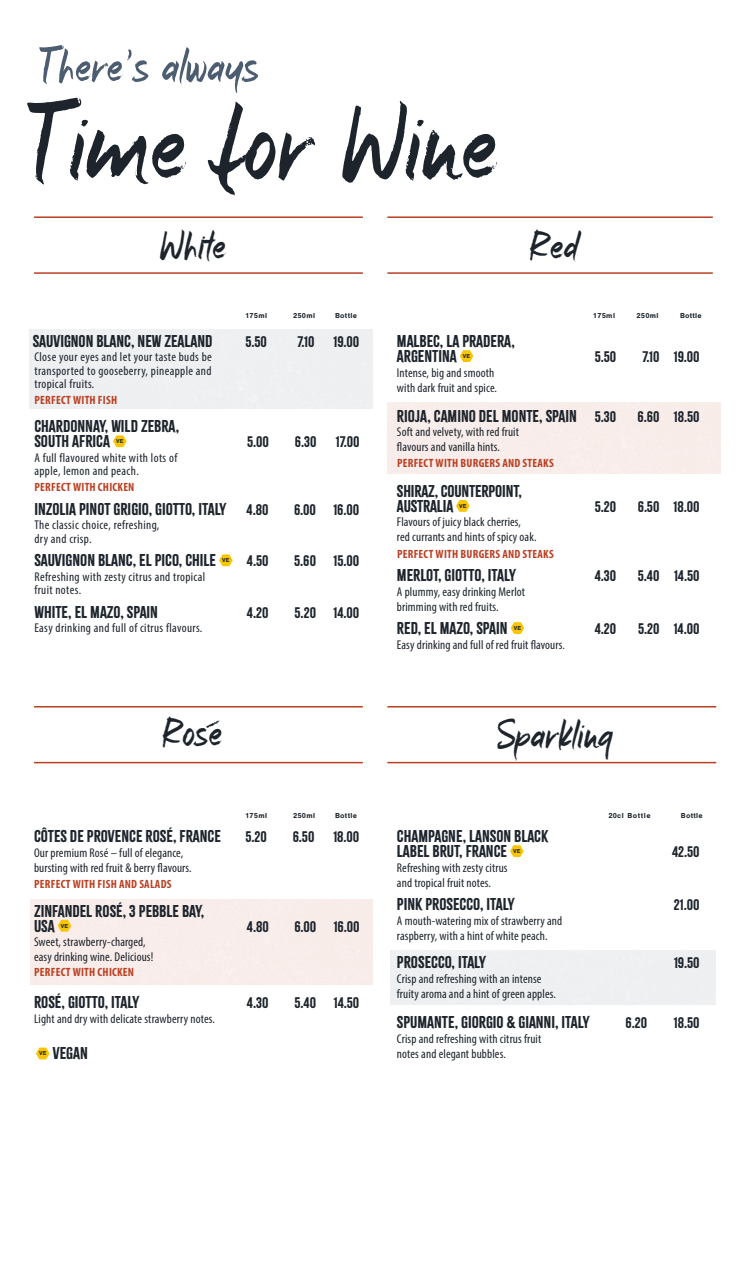
<style>
.page{position:relative;width:745px;height:1263px;background:#fff}
.page>*{position:absolute;margin:0;border:0;box-sizing:border-box;transform-origin:0 0}
.t1{font:115.5px "Marker Mark";letter-spacing:-.01em;color:#1d242c}
.t2{font:52.05px "Marker Mark";letter-spacing:-.01em;color:#4d5d71}
.t3{font:43.5px "Marker Mark";letter-spacing:-.01em;color:#1d242c}
.t4{font:15px/15px "Citrus Gothic Solid";color:#1d242c}
.t5{font:13.5px "Citrus Gothic Solid";color:#1d242c}
.t6{font:condensed 12.75px/15px "Myriad Pro";letter-spacing:.01em;color:#1d242c}
.t7{font:condensed 12.75px/13.5px "Myriad Pro";letter-spacing:.03em;color:#1d242c}
.t8{font:700 condensed 12px "Myriad Pro";letter-spacing:.02em;color:#bb4022}
.t9{font:700 7.5px "Nimbus San";letter-spacing:.03em;color:#1d242c}
.t10{font:700 7.5px "Nimbus San";letter-spacing:.075em;color:#1d242c}
.t11{font:700 6px "Nimbus San";letter-spacing:-.005em;color:#1d242c}
.s1{font-family:"Nimbus San";font-weight:300;font-stretch:normal;font-size:12px}
</style>
<div class="page">
<div style="left:30px;top:899px;width:342px;height:85px;background:#f8edea"></div>
<hr style="left:34px;top:272px;width:328px;height:2px;background:#bb4022">
<hr style="left:34px;top:216px;width:328px;height:2px;background:#bb4022">
<hr style="left:34px;top:762px;width:328px;height:1px;background:#bb4022">
<hr style="left:34px;top:706px;width:328px;height:1px;background:#bb4022">
<hr style="left:387px;top:762px;width:328px;height:1px;background:#bb4022">
<hr style="left:387px;top:706px;width:328px;height:1px;background:#bb4022">
<hr style="left:387px;top:272px;width:325px;height:2px;background:#bb4022">
<hr style="left:387px;top:216px;width:325px;height:2px;background:#bb4022">
<svg style="left:206px;top:720px;width:15px;height:8px"></svg>
<svg style="left:36px;top:1047px;width:14px;height:12px"></svg>
<svg style="left:219px;top:554px;width:13px;height:12px"></svg>
<svg style="left:113px;top:435px;width:14px;height:12px"></svg>
<svg style="left:58px;top:920px;width:13px;height:11px"></svg>
<svg style="left:510px;top:622px;width:14px;height:12px"></svg>
<svg style="left:456px;top:500px;width:13px;height:12px"></svg>
<svg style="left:459px;top:350px;width:14px;height:12px"></svg>
<svg style="left:510px;top:845px;width:13px;height:12px"></svg>
<h2 class="t2" style="left:36px;top:41px;width:225px">There's always</h2>
<h1 class="t1" style="left:20px;top:90px;width:480px">Time for Wine</h1>
<h3 class="t3" style="left:159px;top:226px;width:69px">White</h3>
<h3 class="t3" style="left:528px;top:225px;width:51px">Red</h3>
<p class="t9" style="left:245px;top:311px;width:24px">175ml</p>
<p class="t9" style="left:293px;top:311px;width:24px">250ml</p>
<p class="t9" style="left:335px;top:311px;width:23px">Bottle</p>
<p class="t4" style="left:33px;top:333px;width:181px">SAUVIGNON BLANC, NEW ZEALAND</p>
<p class="t5" style="left:245px;top:333px;width:23px">5.50</p>
<p class="t5" style="left:297px;top:333px;width:18px">7.10</p>
<p class="t5" style="left:333px;top:333px;width:27px">19.00</p>
<p class="t6" style="left:34px;top:350px;width:179px;line-height:13.5px;text-align:justify">Close your eyes and let your taste buds be transported to gooseberry, pineapple and tropical fruits.</p>
<p class="t8" style="left:34px;top:393px;width:84px">PERFECT WITH FISH</p>
<p class="t4" style="left:34px;top:419px;width:146px">CHARDONNAY, WILD ZEBRA,<br>SOUTH AFRICA</p>
<p class="t5" style="left:247px;top:433px;width:23px">5.00</p>
<p class="t5" style="left:294px;top:433px;width:23px">6.30</p>
<p class="t5" style="left:336px;top:433px;width:25px">17.00</p>
<p class="t11" style="left:116px;top:438px;width:9px">VE</p>
<p class="t7" style="left:34px;top:450px;width:144px">A full flavoured white with lots of apple, lemon and peach.</p>
<p class="t8" style="left:34px;top:480px;width:101px">PERFECT WITH CHICKEN</p>
<p class="t4" style="left:34px;top:501px;width:193px">INZOLIA PINOT GRIGIO, GIOTTO, ITALY</p>
<p class="t5" style="left:246px;top:501px;width:23px">4.80</p>
<p class="t5" style="left:294px;top:501px;width:24px">6.00</p>
<p class="t5" style="left:333px;top:501px;width:27px">16.00</p>
<p class="t7" style="left:34px;top:518px;width:126px">The classic choice, refreshing, dry and crisp.</p>
<p class="t4" style="left:34px;top:553px;width:183px">SAUVIGNON BLANC, EL PICO, CHILE</p>
<p class="t11" style="left:222px;top:557px;width:9px">VE</p>
<p class="t5" style="left:247px;top:552px;width:23px">4.50</p>
<p class="t5" style="left:294px;top:552px;width:23px">5.60</p>
<p class="t5" style="left:333px;top:552px;width:27px">15.00</p>
<p class="t7" style="left:34px;top:570px;width:172px">Refreshing with zesty citrus and tropical fruit notes.</p>
<p class="t4" style="left:34px;top:604px;width:125px">WHITE, EL MAZO, SPAIN</p>
<p class="t5" style="left:247px;top:604px;width:23px">4.20</p>
<p class="t5" style="left:294px;top:604px;width:23px">5.20</p>
<p class="t5" style="left:333px;top:604px;width:27px">14.00</p>
<p class="t7" style="left:34px;top:621px;width:169px">Easy drinking and full of citrus flavours.</p>
<p class="t4" style="left:396px;top:334px;width:119px">MALBEC, LA PRADERA,<br>ARGENTINA</p>
<p class="t11" style="left:462px;top:353px;width:9px">VE</p>
<p class="t6" style="left:396px;top:365px;width:102px">Intense, big and smooth with dark fruit and spice.</p>
<p class="t4" style="left:396px;top:408px;width:181px">RIOJA, CAMINO DEL MONTE, SPAIN</p>
<p class="t6" style="left:396px;top:424px;width:123px">Soft and velvety, with red fruit flavours and vanilla hints.</p>
<p class="t8" style="left:397px;top:456px;width:158px">PERFECT WITH BURGERS AND STEAKS</p>
<p class="t4" style="left:396px;top:484px;width:126px">SHIRAZ, COUNTERPOINT,<br>AUSTRALIA</p>
<p class="t11" style="left:459px;top:503px;width:9px">VE</p>
<p class="t6" style="left:396px;top:515px;width:141px">Flavours of juicy black cherries, red currants and hints of spicy oak.</p>
<p class="t8" style="left:397px;top:546px;width:158px">PERFECT WITH BURGERS AND STEAKS</p>
<p class="t4" style="left:396px;top:568px;width:120px">MERLOT, GIOTTO, ITALY</p>
<p class="t4" style="left:396px;top:621px;width:112px">RED, EL MAZO, SPAIN</p>
<p class="t11" style="left:513px;top:625px;width:9px">VE</p>
<p class="t6" style="left:396px;top:584px;width:130px">A plummy, easy drinking Merlot brimming with red fruits.</p>
<p class="t6" style="left:396px;top:637px;width:170px">Easy drinking and full of red fruit flavours<span class="s1">.</span></p>
<p class="t9" style="left:592px;top:311px;width:24px">175ml</p>
<p class="t9" style="left:636px;top:311px;width:24px">250ml</p>
<p class="t9" style="left:679px;top:311px;width:23px">Bottle</p>
<p class="t5" style="left:594px;top:348px;width:23px">5.50</p>
<p class="t5" style="left:594px;top:408px;width:23px">5.30</p>
<p class="t5" style="left:642px;top:348px;width:18px">7.10</p>
<p class="t5" style="left:673px;top:348px;width:27px">19.00</p>
<p class="t5" style="left:637px;top:408px;width:24px">6.60</p>
<p class="t5" style="left:673px;top:408px;width:27px">18.50</p>
<p class="t5" style="left:594px;top:498px;width:23px">5.20</p>
<p class="t5" style="left:637px;top:498px;width:23px">6.50</p>
<p class="t5" style="left:673px;top:498px;width:27px">18.00</p>
<p class="t5" style="left:594px;top:567px;width:23px">4.30</p>
<p class="t5" style="left:594px;top:620px;width:23px">4.20</p>
<p class="t5" style="left:637px;top:567px;width:23px">5.40</p>
<p class="t5" style="left:673px;top:567px;width:27px">14.50</p>
<p class="t5" style="left:637px;top:620px;width:23px">5.20</p>
<p class="t5" style="left:673px;top:620px;width:27px">14.00</p>
<h3 class="t3" style="left:161px;top:713px;width:63px">Rose</h3>
<p class="t4" style="left:34px;top:829px;width:188px">CÔTES DE PROVENCE ROSÉ, FRANCE</p>
<p class="t6" style="left:34px;top:845px;width:159px">Our premium Rosé – full of elegance, bursting with red fruit &amp; berry flavours.</p>
<p class="t8" style="left:34px;top:876px;width:139px">PERFECT WITH FISH AND SALADS</p>
<p class="t9" style="left:245px;top:812px;width:24px">175ml</p>
<p class="t9" style="left:293px;top:812px;width:24px">250ml</p>
<p class="t9" style="left:335px;top:812px;width:23px">Bottle</p>
<p class="t5" style="left:245px;top:828px;width:23px">5.20</p>
<p class="t5" style="left:292px;top:828px;width:23px">6.50</p>
<p class="t5" style="left:333px;top:828px;width:27px">18.00</p>
<p class="t4" style="left:34px;top:903px;width:172px">ZINFANDEL ROSÉ, 3 PEBBLE BAY,<br>USA</p>
<p class="t5" style="left:247px;top:918px;width:23px">4.80</p>
<p class="t5" style="left:294px;top:918px;width:24px">6.00</p>
<p class="t5" style="left:333px;top:918px;width:27px">16.00</p>
<p class="t11" style="left:61px;top:922px;width:9px">VE</p>
<p class="t6" style="left:34px;top:934px;width:121px">Sweet, strawberry-charged, easy drinking wine. Delicious!</p>
<p class="t8" style="left:34px;top:964px;width:101px">PERFECT WITH CHICKEN</p>
<p class="t4" style="left:34px;top:995px;width:107px">ROSÉ, GIOTTO, ITALY</p>
<p class="t5" style="left:247px;top:994px;width:23px">4.30</p>
<p class="t5" style="left:294px;top:994px;width:23px">5.40</p>
<p class="t5" style="left:333px;top:994px;width:27px">14.50</p>
<p class="t6" style="left:34px;top:1011px;width:182px">Light and dry with delicate strawberry notes.</p>
<p class="t4" style="left:53px;top:1046px;width:36px">VEGAN</p>
<p class="t11" style="left:39px;top:1050px;width:9px">VE</p>
<h3 class="t3" style="left:495px;top:714px;width:119px">Sparkling</h3>
<p class="t4" style="left:396px;top:829px;width:153px">CHAMPAGNE, LANSON BLACK<br>LABEL BRUT, FRANCE</p>
<p class="t11" style="left:513px;top:848px;width:9px">VE</p>
<p class="t6" style="left:396px;top:860px;width:112px">Refreshing with zesty citrus and tropical fruit notes.</p>
<p class="t4" style="left:396px;top:897px;width:119px">PINK PROSECCO, ITALY</p>
<p class="t6" style="left:396px;top:913px;width:167px">A mouth-watering mix of strawberry and raspberry, with a hint of white peach.</p>
<p class="t4" style="left:396px;top:955px;width:91px">PROSECCO, ITALY</p>
<p class="t6" style="left:396px;top:971px;width:160px">Crisp and refreshing with an intense fruity aroma and a hint of green apples.</p>
<p class="t4" style="left:396px;top:1015px;width:194px">SPUMANTE, GIORGIO &amp; GIANNI, ITALY</p>
<p class="t6" style="left:396px;top:1031px;width:146px">Crisp and refreshing with citrus fruit notes and elegant bubbles.</p>
<p class="t10" style="left:608px;top:812px;width:44px">20cl Bottle</p>
<p class="t9" style="left:680px;top:812px;width:23px">Bottle</p>
<p class="t5" style="left:671px;top:843px;width:29px">42.50</p>
<p class="t5" style="left:673px;top:896px;width:27px">21.00</p>
<p class="t5" style="left:673px;top:954px;width:27px">19.50</p>
<p class="t5" style="left:625px;top:1014px;width:23px">6.20</p>
<p class="t5" style="left:673px;top:1014px;width:27px">18.50</p>
</div>
